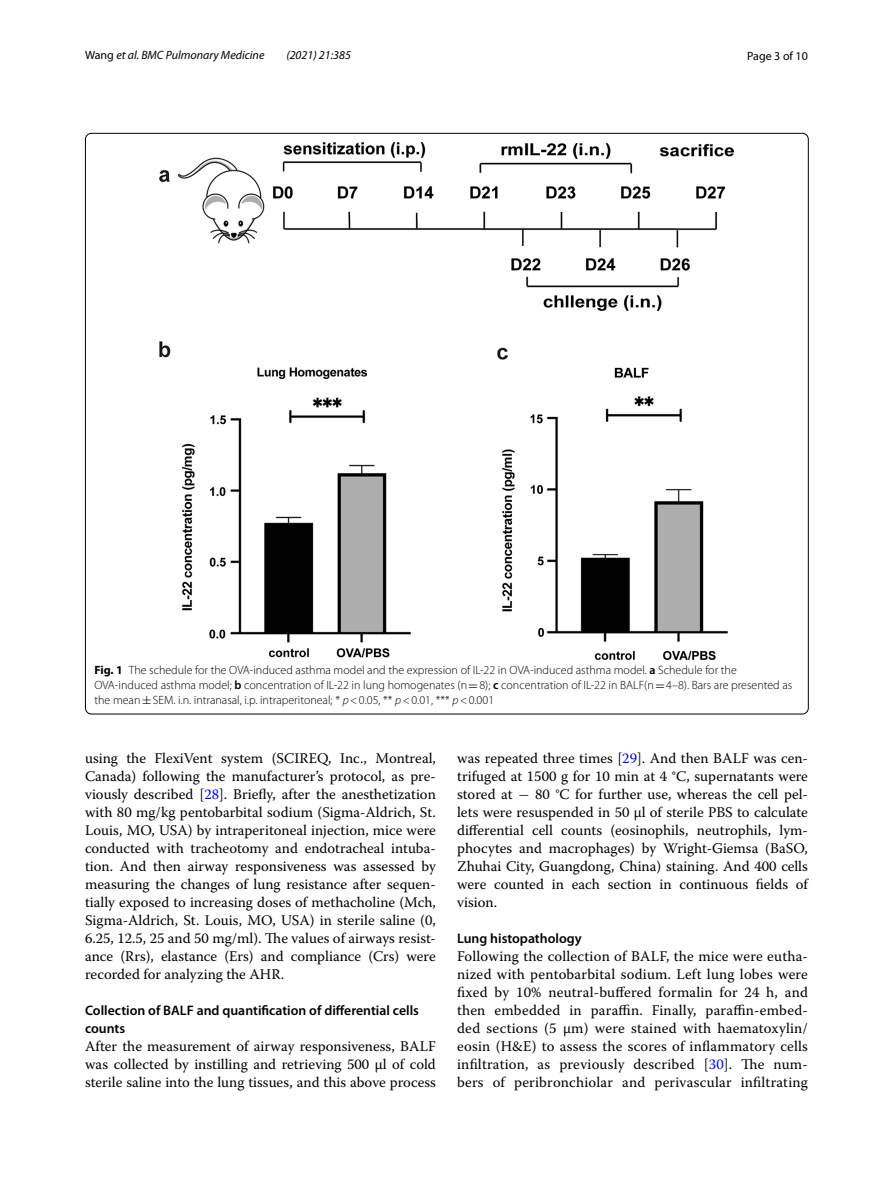
<style>
.page{position:relative;width:893px;height:1187px;background:#fff}
.page>*{position:absolute;margin:0;border:0;box-sizing:border-box;transform-origin:0 0}
.t1{font:14.7px/18px "Warnock Pro";color:#000;text-align:justify}
.t2{font:600 13.8px/18px "Myriad Pro";color:#000}
.t3{font:300 12px/15px "Myriad Pro";color:#000}
.t4{font:italic 12px "Myriad Pro";color:#000}
.t5{font:12px "Myriad Pro";color:#000}
.s1{font-style:normal}
.s2{font-weight:700}
.s3{font-weight:600}
.s4{font-family:"MTSY";font-weight:400}
.s5{font-style:italic}
.s6{color:#00f}
.s7{font-family:"MTSY"}
</style>
<div class="page">
<img style="left:160px;top:142px;width:574px;height:517px">
<p class="t4" style="left:85px;top:48px;width:181px"><span class="s1">Wang</span> et al. BMC Pulmonary Medicine</p>
<p class="t4" style="left:286px;top:48px;width:66px">(2021) 21:385</p>
<p class="t5" style="left:747px;top:48px;width:62px">Page 3 of 10</p>
<p class="t3" style="left:94px;top:663px;width:699px"><span class="s2">Fig. 1</span> The schedule for the OVA-induced asthma model and the expression of IL-22 in OVA-induced asthma model. <span class="s3">a</span> Schedule for the<br>OVA-induced asthma model; <span class="s3">b</span> concentration of IL-22 in lung homogenates (n<span class="s4">=</span>8); <span class="s3">c</span> concentration of IL-22 in BALF(n<span class="s4">=</span>4–8). Bars are presented as the mean<span class="s4">±</span>SEM. i.n. intranasal, i.p. intraperitoneal; * <span class="s5">p</span>&lt;0.05, ** <span class="s5">p</span>&lt;0.01, *** <span class="s5">p</span>&lt;0.001</p>
<p class="t1" style="left:85px;top:749px;width:352px">using the FlexiVent system (SCIREQ, Inc., Montreal, Canada) following the manufacturer’s protocol, as pre&shy;viously described [<span class="s6">28</span>]. Briefly, after the anesthetization with 80 mg/kg pentobarbital sodium (Sigma-Aldrich, St.<br>Louis, MO, USA) by intraperitoneal injection, mice were conducted with tracheotomy and endotracheal intuba&shy;tion. And then airway responsiveness was assessed by measuring the changes of lung resistance after sequen&shy;tially exposed to increasing doses of methacholine (Mch, Sigma-Aldrich, St. Louis, MO, USA) in sterile saline (0, 6.25, 12.5, 25 and 50 mg/ml). The values of airways resist&shy;ance (Rrs), elastance (Ers) and compliance (Crs) were recorded for analyzing the AHR.</p>
<p class="t2" style="left:85px;top:1001px;width:335px">Collection of BALF and quantification of differential cells counts</p>
<p class="t1" style="left:85px;top:1037px;width:352px">After the measurement of airway responsiveness, BALF was collected by instilling and retrieving 500 µl of cold sterile saline into the lung tissues, and this above process</p>
<p class="t1" style="left:457px;top:749px;width:352px">was repeated three times [<span class="s6">29</span>]. And then BALF was cen&shy;trifuged at 1500 g for 10 min at 4 °C, supernatants were stored at <span class="s7">−</span> 80 °C for further use, whereas the cell pel&shy;lets were resuspended in 50 µl of sterile PBS to calculate differential cell counts (eosinophils, neutrophils, lym&shy;phocytes and macrophages) by Wright-Giemsa (BaSO, Zhuhai City, Guangdong, China) staining. And 400 cells were counted in each section in continuous fields of vision.</p>
<p class="t2" style="left:457px;top:929px;width:126px">Lung histopathology</p>
<p class="t1" style="left:457px;top:947px;width:352px">Following the collection of BALF, the mice were eutha&shy;nized with pentobarbital sodium. Left lung lobes were fixed by 10% neutral-buffered formalin for 24 h, and then embedded in paraffin. Finally, paraffin-embed&shy;ded sections (5 µm) were stained with haematoxylin/ eosin (H&amp;E) to assess the scores of inflammatory cells infiltration, as previously described [<span class="s6">30</span>]. The num&shy;bers of peribronchiolar and perivascular infiltrating</p>
</div>
